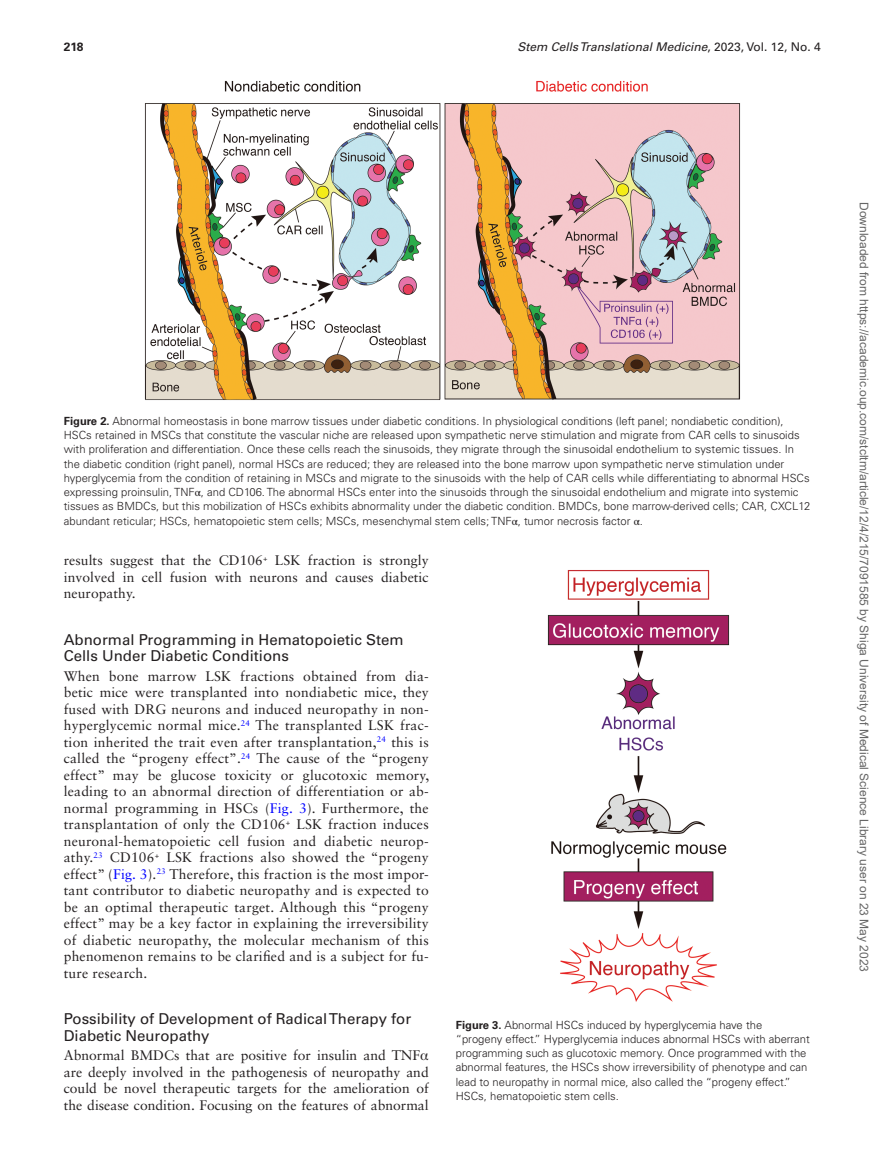
<style>
.page{position:relative;width:893px;height:1174px;background:#fff}
.page>*{position:absolute;margin:0;border:0;box-sizing:border-box;transform-origin:0 0}
.t1{font:15px/16.5px "Univers LT Std";color:#231f20}
.t2{font:13.8px/16.5px "Sabon LT Std";letter-spacing:.005em;color:#231f20;text-align:justify}
.t3{font:12px "Arial";color:#666}
.t4{font:italic 12px "Univers LT Std";color:#231f20}
.t5{font:700 12px "Univers LT Std";color:#231f20}
.t6{font:300 11.25px/14.2px "Univers LT Std";color:#231f20}
.s1{font-style:normal}
.s2{font-weight:700}
.s3{font-family:"STIX General";font-weight:400}
.s4{color:#00f}
.s5{font-family:"Gandhari Unicode"}
</style>
<div class="page">
<img style="left:547px;top:570px;width:183px;height:432px">
<img style="left:144px;top:81px;width:596px;height:319px">
<p class="t5" style="left:64px;top:40px;width:21px">218</p>
<p class="t4" style="left:517px;top:40px;width:305px">Stem Cells Translational Medicine<span class="s1">, 2023, Vol. 12, No. 4</span></p>
<p class="t6" style="left:64px;top:413px;width:748px"><span class="s2">Figure 2.</span> Abnormal homeostasis in bone marrow tissues under diabetic conditions. In physiological conditions (left panel; nondiabetic condition), HSCs retained in MSCs that constitute the vascular niche are released upon sympathetic nerve stimulation and migrate from CAR cells to sinusoids with proliferation and differentiation. Once these cells reach the sinusoids, they migrate through the sinusoidal endothelium to systemic tissues. In the diabetic condition (right panel), normal HSCs are reduced; they are released into the bone marrow upon sympathetic nerve stimulation under hyperglycemia from the condition of retaining in MSCs and migrate to the sinusoids with the help of CAR cells while differentiating to abnormal HSCs expressing proinsulin, TNF<span class="s3">α</span>, and CD106. The abnormal HSCs enter into the sinusoids through the sinusoidal endothelium and migrate into systemic tissues as BMDCs, but this mobilization of HSCs exhibits abnormality under the diabetic condition. BMDCs, bone marrow-derived cells; CAR, CXCL12 abundant reticular; HSCs, hematopoietic stem cells; MSCs, mesenchymal stem cells; TNF<span class="s3">α</span>, tumor necrosis factor <span class="s3">α</span>.</p>
<p class="t2" style="left:64px;top:552px;width:366px">results suggest that the CD106<sup>+</sup> LSK fraction is strongly involved in cell fusion with neurons and causes diabetic neuropathy.</p>
<h1 class="t1" style="left:64px;top:631px;width:341px">Abnormal Programming in Hematopoietic Stem<br>Cells Under Diabetic Conditions</h1>
<p class="t2" style="left:64px;top:667px;width:367px">When bone marrow LSK fractions obtained from dia&shy;betic mice were transplanted into nondiabetic mice, they fused with DRG neurons and induced neuropathy in non&shy;hyperglycemic normal mice.<sup>24</sup> The transplanted LSK frac&shy;tion inherited the trait even after transplantation,<sup>24</sup> this is called the “progeny effect”.<sup>24</sup> The cause of the “progeny effect” may be glucose toxicity or glucotoxic memory, leading to an abnormal direction of differentiation or ab&shy;normal programming in HSCs (<span class="s4">Fig. 3</span>). Furthermore, the transplantation of only the CD106<sup>+</sup> LSK fraction induces neuronal-hematopoietic cell fusion and diabetic neurop&shy;athy.<sup>23</sup> CD106<sup>+</sup> LSK fractions also showed the “progeny effect” (<span class="s4">Fig. 3</span>).<sup>23</sup> Therefore, this fraction is the most impor&shy;tant contributor to diabetic neuropathy and is expected to be an optimal therapeutic target. Although this “progeny effect” may be a key factor in explaining the irreversibility of diabetic neuropathy, the molecular mechanism of this phenomenon remains to be clarified and is a subject for fu&shy;ture research.</p>
<h1 class="t1" style="left:64px;top:1010px;width:349px">Possibility of Development of Radical Therapy for<br>Diabetic Neuropathy</h1>
<p class="t2" style="left:64px;top:1047px;width:366px">Abnormal BMDCs that are positive for insulin and TNF<span class="s5">α </span>are deeply involved in the pathogenesis of neuropathy and could be novel therapeutic targets for the amelioration of the disease condition. Focusing on the features of abnormal</p>
<p class="t6" style="left:456px;top:1017px;width:356px"><span class="s2">Figure 3.</span> Abnormal HSCs induced by hyperglycemia have the “progeny effect.” Hyperglycemia induces abnormal HSCs with aberrant programming such as glucotoxic memory. Once programmed with the abnormal features, the HSCs show irreversibility of phenotype and can lead to neuropathy in normal mice, also called the “progeny effect.” HSCs, hematopoietic stem cells.</p>
<p class="t3" style="left:868px;top:202px;width:771px;rotate:90deg">Downloaded from https://academic.oup.com/stcltm/article/12/4/215/7091585 by Shiga University of Medical Science Library user on 23 May 2023</p>
</div>
